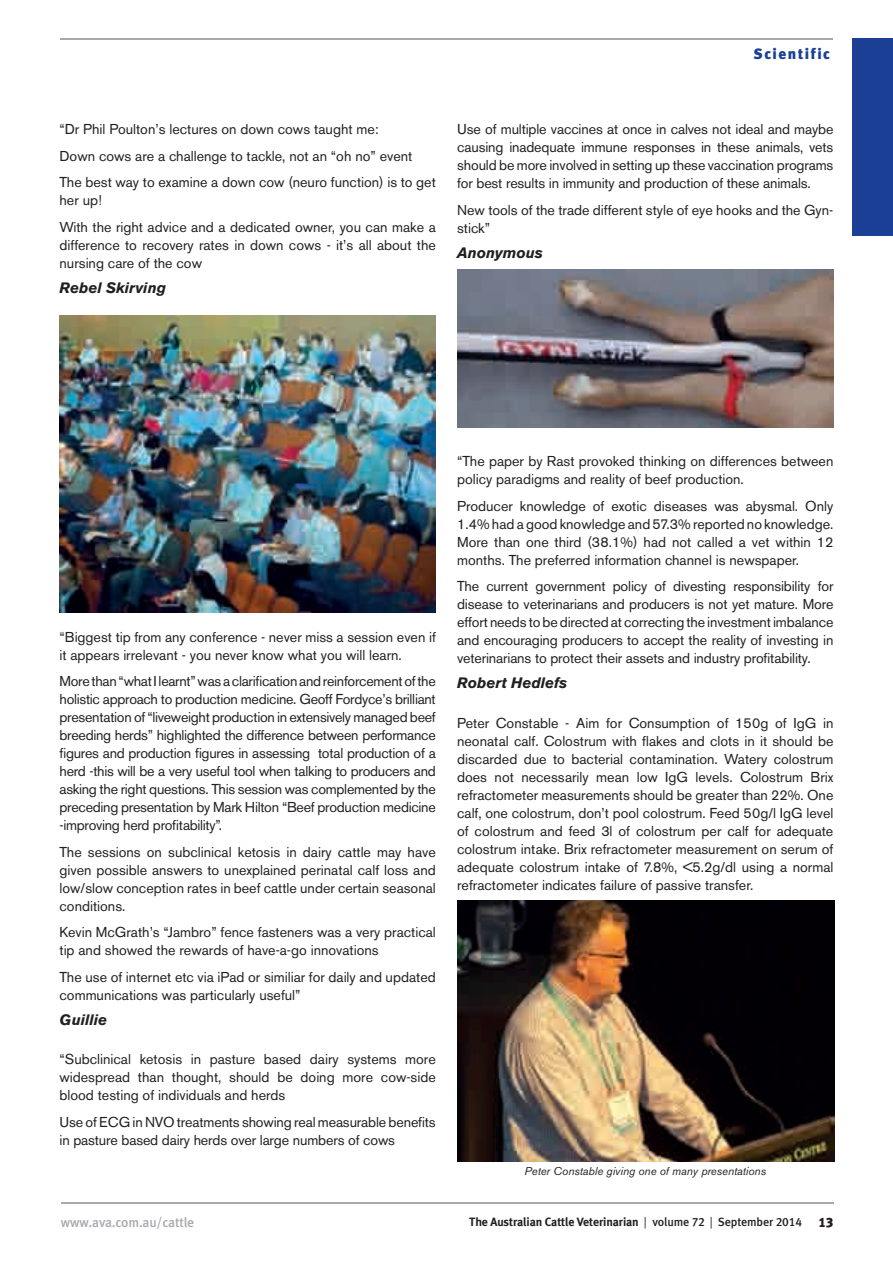
<style>
.page{position:relative;width:893px;height:1263px;background:#fff}
.page>*{position:absolute;margin:0;border:0;box-sizing:border-box;transform-origin:0 0}
.t1{font:italic 700 15px "Akzidenz Grotesk BE";color:#231f20}
.t2{font:900 15px "Meta";letter-spacing:.1em;color:#1b3f94}
.t3{font:14.25px/18px "Akzidenz Grotesk BE";color:#231f20}
.t4{font:13.5px "Meta Medium LF";letter-spacing:-.01em;color:#a8a9ad}
.t5{font:700 12px "Meta Plus";letter-spacing:-.01em;color:#231f20}
.t6{font:italic 11.25px "Akzidenz Grotesk BE";color:#231f20}
.s1{font-family:"Meta Normal LF";font-weight:400}
.s2{font-family:"Meta Medium LF";font-weight:400}
.s3{font-family:"Meta Black LF";font-weight:400;font-size:13.5px}
</style>
<div class="page">
<div style="left:852px;top:38px;width:41px;height:198px;background:#1b3f94"></div>
<hr style="left:60px;top:38px;width:773px;height:2px;background:#a8a9ad">
<hr style="left:61px;top:1203px;width:772px;height:1px;background:#a8a9ad">
<img style="left:60px;top:315px;width:375px;height:297px">
<img style="left:457px;top:269px;width:376px;height:158px">
<img style="left:457px;top:901px;width:378px;height:261px">
<p class="t2" style="left:754px;top:45px;width:78px">Scientific</p>
<p class="t3" style="left:60px;top:116px;width:378px;line-height:26.5px">“Dr Phil Poulton’s lectures on down cows taught me:<br>Down cows are a challenge to tackle, not an “oh no” event<br>The best way to examine a down cow (neuro function) is to get</p>
<p class="t3" style="left:60px;top:187px;width:378px;line-height:26.5px">her up!<br>With the right advice and a dedicated owner, you can make a</p>
<p class="t3" style="left:60px;top:236px;width:378px">difference to recovery rates in down cows - it’s all about the nursing care of the cow</p>
<p class="t1" style="left:60px;top:278px;width:108px">Rebel Skirving</p>
<p class="t3" style="left:457px;top:120px;width:378px;text-align:justify">Use of multiple vaccines at once in calves not ideal and maybe causing inadequate immune responses in these animals, vets should be more involved in setting up these vaccination programs for best results in immunity and production of these animals.</p>
<p class="t3" style="left:457px;top:201px;width:378px">New tools of the trade different style of eye hooks and the Gyn&shy;stick”</p>
<p class="t1" style="left:457px;top:243px;width:87px">Anonymous</p>
<p class="t3" style="left:60px;top:628px;width:378px">“Biggest tip from any conference - never miss a session even if it appears irrelevant - you never know what you will learn.</p>
<p class="t3" style="left:60px;top:672px;width:378px;text-align:justify">More than “what I learnt” was a clarification and reinforcement of the holistic approach to production medicine. Geoff Fordyce’s brilliant presentation of “liveweight production in extensively managed beef breeding herds” highlighted the difference between performance figures and production figures in assessing total production of a herd -this will be a very useful tool when talking to producers and asking the right questions. This session was complemented by the preceding presentation by Mark Hilton “Beef production medicine -improving herd profitability”.</p>
<p class="t3" style="left:60px;top:843px;width:378px;text-align:justify">The sessions on subclinical ketosis in dairy cattle may have given possible answers to unexplained perinatal calf loss and low/slow conception rates in beef cattle under certain seasonal conditions.</p>
<p class="t3" style="left:60px;top:923px;width:378px">Kevin McGrath’s “Jambro” fence fasteners was a very practical tip and showed the rewards of have-a-go innovations</p>
<p class="t3" style="left:60px;top:968px;width:378px">The use of internet etc via iPad or similiar for daily and updated communications was particularly useful”</p>
<p class="t1" style="left:60px;top:1010px;width:49px">Guillie</p>
<p class="t3" style="left:60px;top:1050px;width:378px;text-align:justify">“Subclinical ketosis in pasture based dairy systems more widespread than thought, should be doing more cow-side blood testing of individuals and herds</p>
<p class="t3" style="left:60px;top:1112px;width:378px">Use of ECG in NVO treatments showing real measurable benefits in pasture based dairy herds over large numbers of cows</p>
<p class="t3" style="left:457px;top:452px;width:378px">“The paper by Rast provoked thinking on differences between policy paradigms and reality of beef production.</p>
<p class="t3" style="left:457px;top:497px;width:378px;text-align:justify">Producer knowledge of exotic diseases was abysmal. Only 1.4% had a good knowledge and 57.3% reported no knowledge.<br>More than one third (38.1%) had not called a vet within 12 months. The preferred information channel is newspaper.</p>
<p class="t3" style="left:457px;top:577px;width:378px;text-align:justify">The current government policy of divesting responsibility for disease to veterinarians and producers is not yet mature. More effort needs to be directed at correcting the investment imbalance and encouraging producers to accept the reality of investing in veterinarians to protect their assets and industry profitability.</p>
<p class="t1" style="left:457px;top:674px;width:112px">Robert Hedlefs</p>
<p class="t3" style="left:457px;top:714px;width:378px;text-align:justify">Peter Constable - Aim for Consumption of 150g of IgG in neonatal calf. Colostrum with flakes and clots in it should be discarded due to bacterial contamination. Watery colostrum does not necessarily mean low IgG levels. Colostrum Brix refractometer measurements should be greater than 22%. One calf, one colostrum, don’t pool colostrum. Feed 50g/l IgG level of colostrum and feed 3l of colostrum per calf for adequate colostrum intake. Brix refractometer measurement on serum of adequate colostrum intake of 7.8%, &lt;5.2g/dl using a normal refractometer indicates failure of passive transfer.</p>
<p class="t6" style="left:524px;top:1164px;width:243px">Peter Constable giving one of many presentations</p>
<p class="t4" style="left:61px;top:1214px;width:135px">www.ava.com.au/cattle</p>
<p class="t5" style="left:469px;top:1214px;width:366px">The Australian Cattle Veterinarian <span class="s1">|</span> <span class="s2">volume 72</span> <span class="s1">|</span> <span class="s2">September 2014</span> <span class="s3">13</span></p>
</div>
